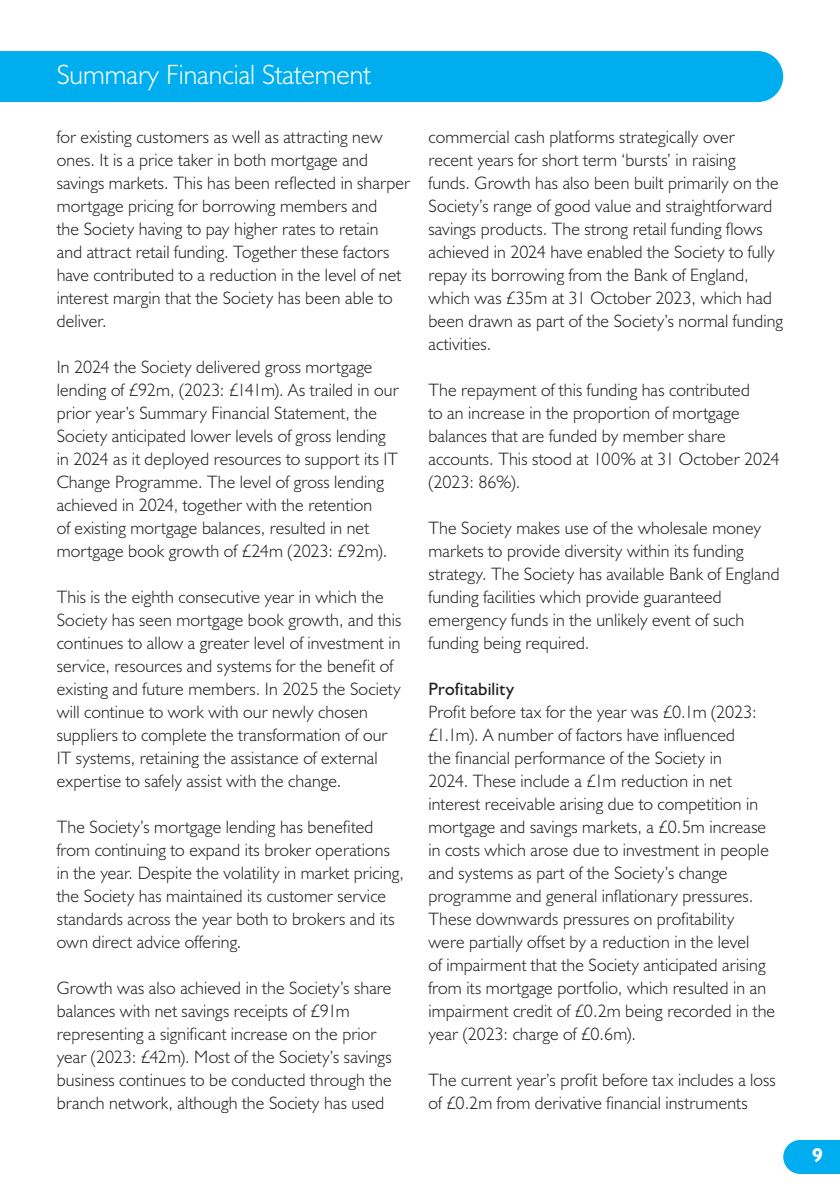
<style>
.page{position:relative;width:840px;height:1191px;background:#fff}
.page>*{position:absolute;margin:0;border:0;box-sizing:border-box;transform-origin:0 0}
.t1{font:300 28px "Humanist 521 BT";color:#fff}
.t2{font:700 20px "Humanist 521 BT";color:#fff}
.t3{font:300 18px/23px "Humanist 521 BT";letter-spacing:.01em;color:#231f20}
.t4{font:18px "Humanist 521 BT";letter-spacing:.01em;color:#231f20}
</style>
<div class="page">
<svg style="left:783px;top:1140px;width:56px;height:34px;background:#11b3f0"></svg>
<div style="left:0;top:51px;width:782px;height:51px;background:#00aeef"></div>
<h1 class="t1" style="left:57px;top:57px;width:315px">Summary Financial Statement</h1>
<p class="t3" style="left:57px;top:125px;width:354px">for existing customers as well as attracting new ones. It is a price taker in both mortgage and savings markets. This has been reflected in sharper mortgage pricing for borrowing members and<br>the Society having to pay higher rates to retain<br>and attract retail funding. Together these factors have contributed to a reduction in the level of net interest margin that the Society has been able to deliver.</p>
<p class="t3" style="left:57px;top:355px;width:343px">In 2024 the Society delivered gross mortgage lending of £92m, (2023: £141m). As trailed in our prior year’s Summary Financial Statement, the Society anticipated lower levels of gross lending in 2024 as it deployed resources to support its IT Change Programme. The level of gross lending achieved in 2024, together with the retention<br>of existing mortgage balances, resulted in net mortgage book growth of £24m (2023: £92m).</p>
<p class="t3" style="left:57px;top:585px;width:346px">This is the eighth consecutive year in which the Society has seen mortgage book growth, and this continues to allow a greater level of investment in service, resources and systems for the benefit of existing and future members. In 2025 the Society will continue to work with our newly chosen suppliers to complete the transformation of our IT systems, retaining the assistance of external expertise to safely assist with the change.</p>
<p class="t3" style="left:57px;top:815px;width:348px">The Society’s mortgage lending has benefited from continuing to expand its broker operations in the year. Despite the volatility in market pricing, the Society has maintained its customer service standards across the year both to brokers and its own direct advice offering.</p>
<p class="t3" style="left:57px;top:976px;width:336px">Growth was also achieved in the Society’s share balances with net savings receipts of £91m representing a significant increase on the prior year (2023: £42m). Most of the Society’s savings business continues to be conducted through the branch network, although the Society has used</p>
<p class="t3" style="left:428px;top:125px;width:356px">commercial cash platforms strategically over recent years for short term ‘bursts’ in raising<br>funds. Growth has also been built primarily on the Society’s range of good value and straightforward savings products. The strong retail funding flows achieved in 2024 have enabled the Society to fully repay its borrowing from the Bank of England, which was £35m at 31 October 2023, which had been drawn as part of the Society’s normal funding activities.</p>
<p class="t3" style="left:428px;top:378px;width:352px">The repayment of this funding has contributed<br>to an increase in the proportion of mortgage balances that are funded by member share accounts. This stood at 100% at 31 October 2024 (2023: 86%).</p>
<p class="t3" style="left:428px;top:516px;width:352px">The Society makes use of the wholesale money markets to provide diversity within its funding strategy. The Society has available Bank of England funding facilities which provide guaranteed emergency funds in the unlikely event of such funding being required.</p>
<p class="t4" style="left:428px;top:678px;width:87px">Profitability</p>
<p class="t3" style="left:428px;top:700px;width:348px">Profit before tax for the year was £0.1m (2023: £1.1m). A number of factors have influenced<br>the financial performance of the Society in<br>2024. These include a £1m reduction in net interest receivable arising due to competition in mortgage and savings markets, a £0.5m increase in costs which arose due to investment in people and systems as part of the Society’s change programme and general inflationary pressures.<br>These downwards pressures on profitability<br>were partially offset by a reduction in the level<br>of impairment that the Society anticipated arising from its mortgage portfolio, which resulted in an impairment credit of £0.2m being recorded in the year (2023: charge of £0.6m).</p>
<p class="t3" style="left:428px;top:1068px;width:349px">The current year’s profit before tax includes a loss of £0.2m from derivative financial instruments</p>
<p class="t2" style="left:811px;top:1142px;width:12px">9</p>
</div>
